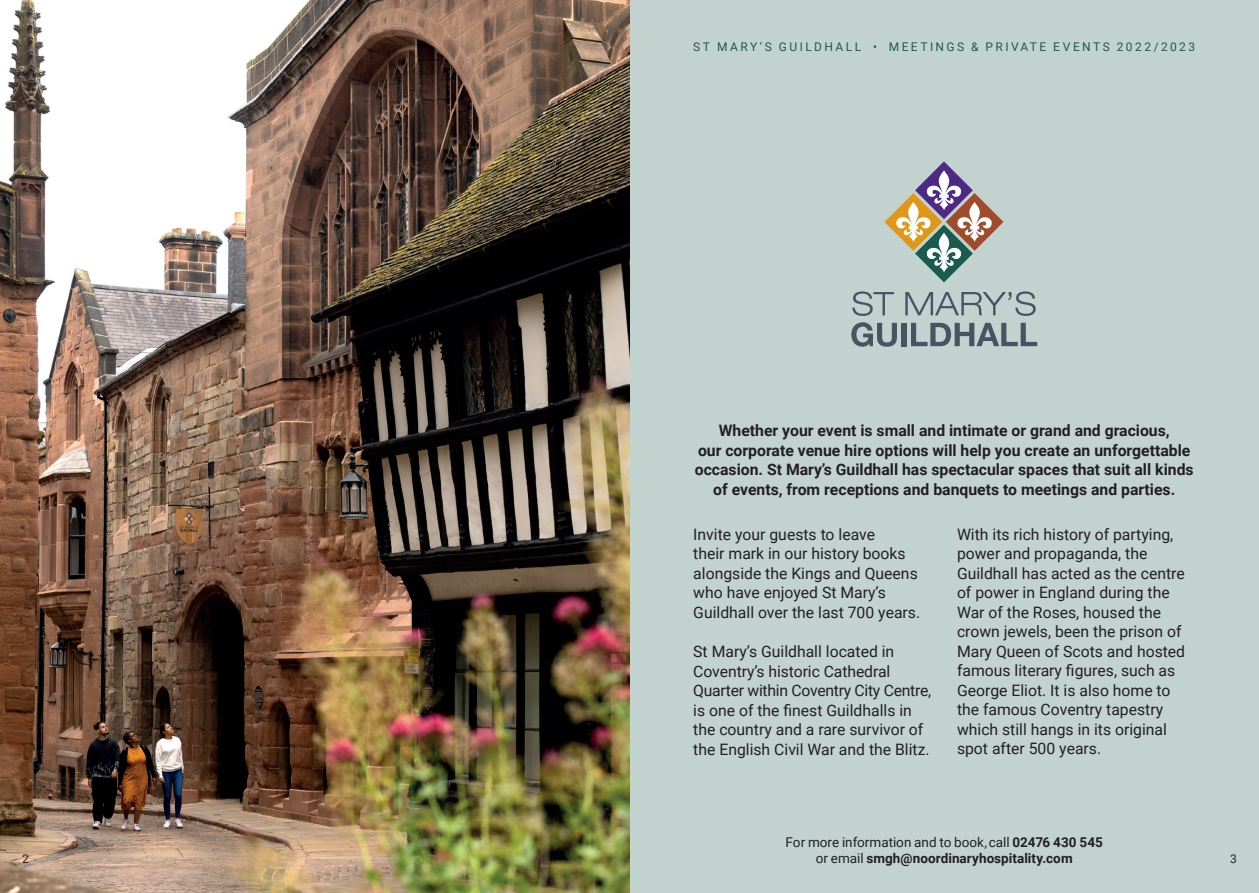
<style>
.page{position:relative;width:1259px;height:893px;background:#fff}
.page>*{position:absolute;margin:0;border:0;box-sizing:border-box;transform-origin:0 0}
.t1{font:15.75px/19.5px "Roboto";color:#231f20}
.t2{font:700 15.75px/19.5px "Roboto";color:#231f20;text-align:center}
.Footer_contact_detai{font:700 13.5px/16.5px "Roboto";letter-spacing:.005em;color:#231f20;text-align:center}
.Footer_contact_detai-2{font:12px "Roboto";letter-spacing:.205em;color:#1a5b4e}
.Footer_contact_detai-3{font:12px "Roboto";color:#231f20}
.s1{font-weight:400}
</style>
<div class="page">
<div style="left:629px;top:0;width:630px;height:893px;background:#c2d3cf"></div>
<img style="left:0;top:0;width:629px;height:893px">
<svg style="left:852px;top:291px;width:42px;height:25px"></svg>
<svg style="left:905px;top:291px;width:130px;height:25px"></svg>
<svg style="left:851px;top:322px;width:46px;height:25px"></svg>
<div style="left:901px;top:323px;width:5px;height:23px;background:#475464"></div>
<svg style="left:911px;top:323px;width:126px;height:23px"></svg>
<svg style="left:884px;top:161px;width:119px;height:121px"></svg>
<p class="Footer_contact_detai-2" style="left:693px;top:38px;width:503px">ST MARY’S GUILDHALL • MEETINGS &amp; PRIVATE EVENTS 2022/2023</p>
<p class="t2" style="left:695px;top:420px;width:500px">Whether your event is small and intimate or grand and gracious,<br>our corporate venue hire options will help you create an unforgettable occasion. St Mary’s Guildhall has spectacular spaces that suit all kinds of events, from receptions and banquets to meetings and parties.</p>
<p class="t1" style="left:693px;top:524px;width:228px">Invite your guests to leave<br>their mark in our history books alongside the Kings and Queens who have enjoyed St Mary’s<br>Guildhall over the last 700 years.</p>
<p class="t1" style="left:693px;top:641px;width:239px">St Mary’s Guildhall located in Coventry’s historic Cathedral Quarter within Coventry City Centre, is one of the finest Guildhalls in the country and a rare survivor of the English Civil War and the Blitz.</p>
<p class="t1" style="left:957px;top:524px;width:230px">With its rich history of partying, power and propaganda, the<br>Guildhall has acted as the centre of power in England during the<br>War of the Roses, housed the crown jewels, been the prison of<br>Mary Queen of Scots and hosted famous literary figures, such as<br>George Eliot. It is also home to the famous Coventry tapestry which still hangs in its original spot after 500 years.</p>
<p class="Footer_contact_detai" style="left:785px;top:833px;width:319px"><span class="s1">For more information and to book, call</span> 02476 430 545 <span class="s1">or email</span> smgh@noordinaryhospitality.com</p>
<p class="Footer_contact_detai-3" style="left:22px;top:851px;width:8px">2</p>
<p class="Footer_contact_detai-3" style="left:1230px;top:851px;width:8px">3</p>
</div>
